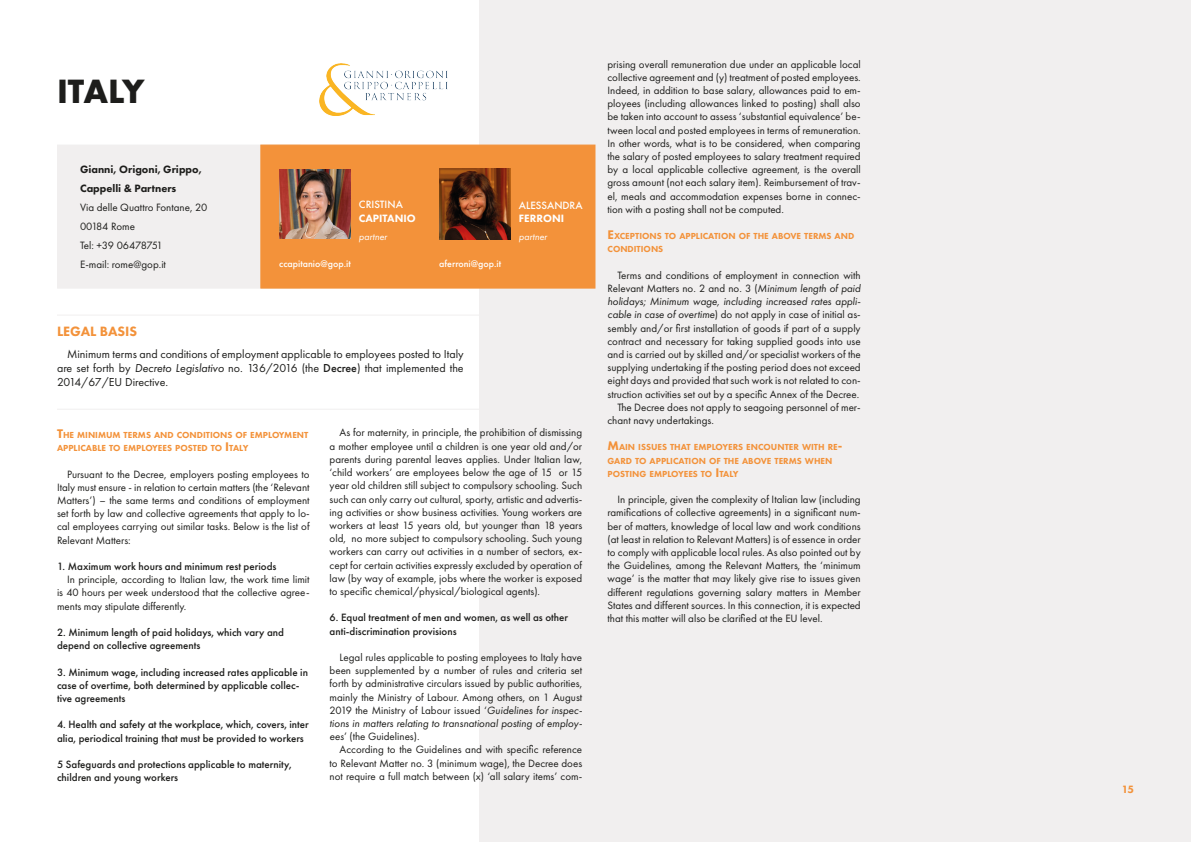
<style>
.page{position:relative;width:1191px;height:842px;background:#fff}
.page>*{position:absolute;margin:0;border:0;box-sizing:border-box;transform-origin:0 0}
.t1{font:700 35px "Futura PT";letter-spacing:-.015em;color:#1d1d1b}
.t2{font:800 14px "Futura PT";color:#f3923a}
.t3{font:12px/14.4px "Futura PT";color:#1d1d1b;text-align:justify}
.treść{font:11px/13.2px "Futura PT";color:#1d1d1b;text-align:justify}
.Śródtytuł_2{font:500 11px/13.2px "Futura PT";color:#1d1d1b}
.t4{font:800 11px "Futura PT";color:#1d1d1b}
.t5{font:500 11px "Futura PT";color:#fff}
.t6{font:800 11px "Futura PT";color:#fff}
.treść-2{font:11px "Futura PT";letter-spacing:-.04em;color:#1d1d1b}
.t7{font:800 11px "Futura PT";color:#f3923a}
.t8{font:500 10px "Futura PT";color:#fff}
.t9{font:italic 10px "Futura PT";color:#fff}
.śródtytuł{font:800 9.1px/13.2px "Futura PT";color:#f3923a}
.s1{font-style:italic}
.s2{font-weight:500}
.s3{font-size:13px}
</style>
<div class="page">
<div style="left:479px;top:0;width:712px;height:842px;background:#f1efef"></div>
<img style="left:319px;top:63px;width:128px;height:53px">
<hr style="left:57px;top:315px;width:422px;height:1px;background:#f1efef">
<hr style="left:57px;top:409px;width:422px;height:1px;background:#f1efef">
<div style="left:57px;top:145px;width:243px;height:144px;background:#f1efef"></div>
<div style="left:260px;top:145px;width:335px;height:144px;background:#f3923a;border:1px solid #f3923a"></div>
<img style="left:279px;top:169px;width:72px;height:70px">
<img style="left:439px;top:169px;width:71px;height:70px">
<p class="t1" style="left:57px;top:69px;width:89px">ITALY</p>
<p class="t4" style="left:80px;top:163px;width:123px">Gianni, Origoni, Grippo,</p>
<p class="t4" style="left:80px;top:182px;width:98px">Cappelli &amp; Partners</p>
<p class="treść" style="left:80px;top:201px;width:129px">Via delle Quattro Fontane, 20</p>
<p class="treść" style="left:80px;top:220px;width:57px">00184 Rome</p>
<p class="treść-2" style="left:80px;top:239px;width:84px">Tel: +39 06478751</p>
<p class="treść" style="left:80px;top:258px;width:87px">E-mail: rome@gop.it</p>
<p class="t8" style="left:279px;top:257px;width:73px">ccapitanio@gop.it</p>
<p class="t8" style="left:439px;top:257px;width:63px">aferroni@gop.it</p>
<p class="t5" style="left:359px;top:198px;width:46px">CRISTINA</p>
<p class="t5" style="left:519px;top:198px;width:65px">ALESSANDRA</p>
<p class="t6" style="left:359px;top:212px;width:58px">CAPITANIO</p>
<p class="t6" style="left:519px;top:212px;width:47px">FERRONI</p>
<p class="t9" style="left:359px;top:230px;width:30px">partner</p>
<p class="t9" style="left:519px;top:230px;width:30px">partner</p>
<p class="t2" style="left:57px;top:323px;width:82px">LEGAL BASIS</p>
<p class="t3" style="left:57px;top:346px;width:408px;text-indent:10px">Minimum terms and conditions of employment applicable to employees posted to Italy are set forth by <span class="s1">Decreto Legislativo</span> no. 136/2016 (the <span class="s2">Decree</span>) that implemented the 2014/67/EU Directive.</p>
<p class="śródtytuł" style="left:57px;top:428px;width:253px"><span class="s3">T</span>HE MINIMUM TERMS AND CONDITIONS OF EMPLOYMENT<br>APPLICABLE TO EMPLOYEES POSTED TO <span class="s3">I</span>TALY</p>
<p class="treść" style="left:57px;top:467px;width:254px;text-indent:10px">Pursuant to the Decree, employers posting employees to Italy must ensure - in relation to certain matters (the ‘Relevant Matters’) – the same terms and conditions of employment set forth by law and collective agreements that apply to lo&shy;cal employees carrying out similar tasks. Below is the list of Relevant Matters:</p>
<p class="Śródtytuł_2" style="left:57px;top:560px;width:221px">1. Maximum work hours and minimum rest periods</p>
<p class="treść" style="left:57px;top:573px;width:254px;text-indent:10px">In principle, according to Italian law, the work time limit is 40 hours per week understood that the collective agree&shy;ments may stipulate differently.</p>
<p class="Śródtytuł_2" style="left:57px;top:626px;width:228px">2. Minimum length of paid holidays, which vary and depend on collective agreements</p>
<p class="Śródtytuł_2" style="left:57px;top:665px;width:252px">3. Minimum wage, including increased rates applicable in case of overtime, both determined by applicable collec&shy;tive agreements</p>
<p class="Śródtytuł_2" style="left:57px;top:718px;width:253px">4. Health and safety at the workplace, which, covers, inter alia, periodical training that must be provided to workers</p>
<p class="Śródtytuł_2" style="left:57px;top:758px;width:236px">5 Safeguards and protections applicable to maternity, children and young workers</p>
<p class="treść" style="left:330px;top:426px;width:254px;text-indent:10px">As for maternity, in principle, the prohibition of dismissing a mother employee until a children is one year old and/or parents during parental leaves applies. Under Italian law, ‘child workers’ are employees below the age of 15 or 15 year old children still subject to compulsory schooling. Such such can only carry out cultural, sporty, artistic and advertis&shy;ing activities or show business activities. Young workers are workers at least 15 years old, but younger than 18 years old, no more subject to compulsory schooling. Such young workers can carry out activities in a number of sectors, ex&shy;cept for certain activities expressly excluded by operation of law (by way of example, jobs where the worker is exposed to specific chemical/physical/biological agents).</p>
<p class="Śródtytuł_2" style="left:330px;top:611px;width:240px">6. Equal treatment of men and women, as well as other anti-discrimination provisions</p>
<p class="treść" style="left:330px;top:651px;width:254px;text-indent:10px">Legal rules applicable to posting employees to Italy have been supplemented by a number of rules and criteria set forth by administrative circulars issued by public authorities, mainly the Ministry of Labour. Among others, on 1 August 2019 the Ministry of Labour issued ‘<span class="s1">Guidelines for inspec&shy;tions in matters relating to transnational posting of employ&shy;ees</span>’ (the Guidelines).</p>
<p class="treść" style="left:330px;top:743px;width:254px;text-indent:10px">According to the Guidelines and with specific reference to Relevant Matter no. 3 (minimum wage), the Decree does not require a full match between (x) ‘all salary items’ com-</p>
<p class="treść" style="left:607px;top:57px;width:255px">prising overall remuneration due under an applicable local collective agreement and (y) treatment of posted employees.<br>Indeed, in addition to base salary, allowances paid to em&shy;ployees (including allowances linked to posting) shall also be taken into account to assess ‘substantial equivalence’ be&shy;tween local and posted employees in terms of remuneration.<br>In other words, what is to be considered, when comparing the salary of posted employees to salary treatment required by a local applicable collective agreement, is the overall gross amount (not each salary item). Reimbursement of trav&shy;el, meals and accommodation expenses borne in connec&shy;tion with a posting shall not be computed.</p>
<p class="śródtytuł" style="left:607px;top:229px;width:248px"><span class="s3">E</span>XCEPTIONS TO APPLICATION OF THE ABOVE TERMS AND<br>CONDITIONS</p>
<p class="treść" style="left:607px;top:268px;width:255px;text-indent:10px">Terms and conditions of employment in connection with Relevant Matters no. 2 and no. 3 (<span class="s1">Minimum length of paid holidays; Minimum wage, including increased rates appli&shy;cable in case of overtime</span>) do not apply in case of initial as&shy;sembly and/or first installation of goods if part of a supply contract and necessary for taking supplied goods into use and is carried out by skilled and/or specialist workers of the supplying undertaking if the posting period does not exceed eight days and provided that such work is not related to con&shy;struction activities set out by a specific Annex of the Decree.</p>
<p class="treść" style="left:607px;top:400px;width:255px;text-indent:10px">The Decree does not apply to seagoing personnel of mer&shy;chant navy undertakings.</p>
<p class="śródtytuł" style="left:607px;top:441px;width:236px"><span class="s3">M</span>AIN ISSUES THAT EMPLOYERS ENCOUNTER WITH RE<span class="s3">-<br></span>GARD TO APPLICATION OF THE ABOVE TERMS WHEN<br>POSTING EMPLOYEES TO <span class="s3">I</span> TALY</p>
<p class="treść" style="left:607px;top:493px;width:255px;text-indent:10px">In principle, given the complexity of Italian law (including ramifications of collective agreements) in a significant num&shy;ber of matters, knowledge of local law and work conditions (at least in relation to Relevant Matters) is of essence in order to comply with applicable local rules. As also pointed out by the Guidelines, among the Relevant Matters, the ‘minimum wage’ is the matter that may likely give rise to issues given different regulations governing salary matters in Member States and different sources. In this connection, it is expected that this matter will also be clarified at the EU level.</p>
<p class="t7" style="left:1121px;top:783px;width:14px">15</p>
</div>
